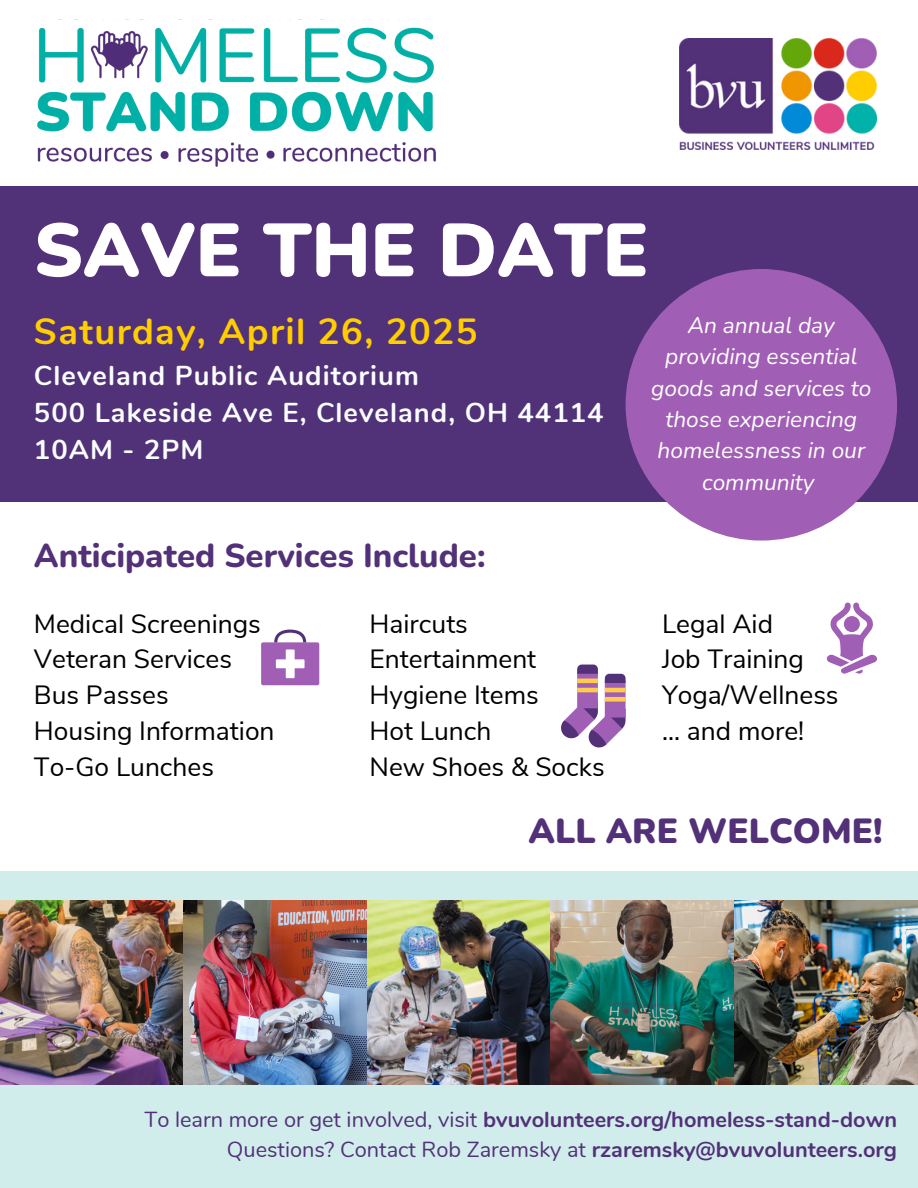
<style>
.page{position:relative;width:918px;height:1188px;background:#fff}
.page>*{position:absolute;margin:0;border:0;box-sizing:border-box;transform-origin:0 0}
.t1{font:900 75px "Nunito";color:#fff}
.t2{font:700 36.3px "Nunito";letter-spacing:.04em;color:#ffcd00}
.t3{font:900 34.8px "Nunito";color:#523178}
.t4{font:800 33px "Nunito";color:#523178}
.t5{font:700 27.3px/37.2px "Nunito";letter-spacing:.04em;color:#f9fdfd}
.t6{font:26.4px/35.8px "Nunito Sans";color:#000}
.t7{font:italic 22.65px/31.3px "Nunito";color:#fff;text-align:center}
.t8{font:700 21.75px "Nunito";color:#523178}
.t9{font:21.75px "Nunito";color:#523178}
.s1{font-weight:400}
.s2{font-weight:700}
</style>
<div class="page">
<div style="left:0;top:186px;width:918px;height:316px;background:#513177"></div>
<div style="left:0;top:871px;width:918px;height:317px;background:#d1edeb"></div>
<svg style="left:561px;top:665px;width:64px;height:83px"></svg>
<div style="left:626px;top:269px;width:271px;height:272px;background:#a05eb5;border-radius:50%"></div>
<img style="left:0;top:901px;width:918px;height:183px">
<img style="left:680px;top:38px;width:197px;height:112px">
<img style="left:37px;top:27px;width:399px;height:140px">
<div style="left:261px;top:642px;width:58px;height:43px;background:#a05eb5;border-radius:2px"></div>
<div style="left:276px;top:659px;width:29px;height:9px;background:#fff"></div>
<div style="left:286px;top:649px;width:9px;height:29px;background:#fff"></div>
<svg style="left:274px;top:630px;width:32px;height:12px"></svg>
<svg style="left:826px;top:603px;width:51px;height:71px"></svg>
<h2 class="t1" style="left:34px;top:200px;width:616px">SAVE THE DATE</h2>
<h5 class="t2" style="left:34px;top:307px;width:445px">Saturday, April 26, 2025</h5>
<h5 class="t5" style="left:34px;top:358px;width:571px">Cleveland Public Auditorium<br>500 Lakeside Ave E, Cleveland, OH 44114<br>10AM - 2PM</h5>
<p class="t4" style="left:34px;top:534px;width:453px">Anticipated Services Include:</p>
<p class="t6" style="left:34px;top:606px;width:242px">Medical Screenings<br>Veteran Services<br>Bus Passes<br>Housing Information<br>To-Go Lunches</p>
<h5 class="t6" style="left:370px;top:606px;width:237px">Haircuts<br>Entertainment<br>Hygiene Items<br>Hot Lunch<br>New Shoes &amp; Socks</h5>
<p class="t7" style="left:651px;top:310px;width:222px">An annual day providing essential goods and services to those experiencing homelessness in our community</p>
<p class="t6" style="left:662px;top:606px;width:178px">Legal Aid<br>Job Training<br>Yoga/Wellness ... and more!</p>
<p class="t3" style="left:529px;top:808px;width:355px">ALL ARE WELCOME!</p>
<p class="t8" style="left:144px;top:1105px;width:754px"><span class="s1">To learn more or get involved, visit</span> bvuvolunteers.org/homeless-stand-down</p>
<p class="t9" style="left:227px;top:1135px;width:672px">Questions? Contact Rob Zaremsky at <span class="s2">rzaremsky@bvuvolunteers.org</span></p>
</div>
